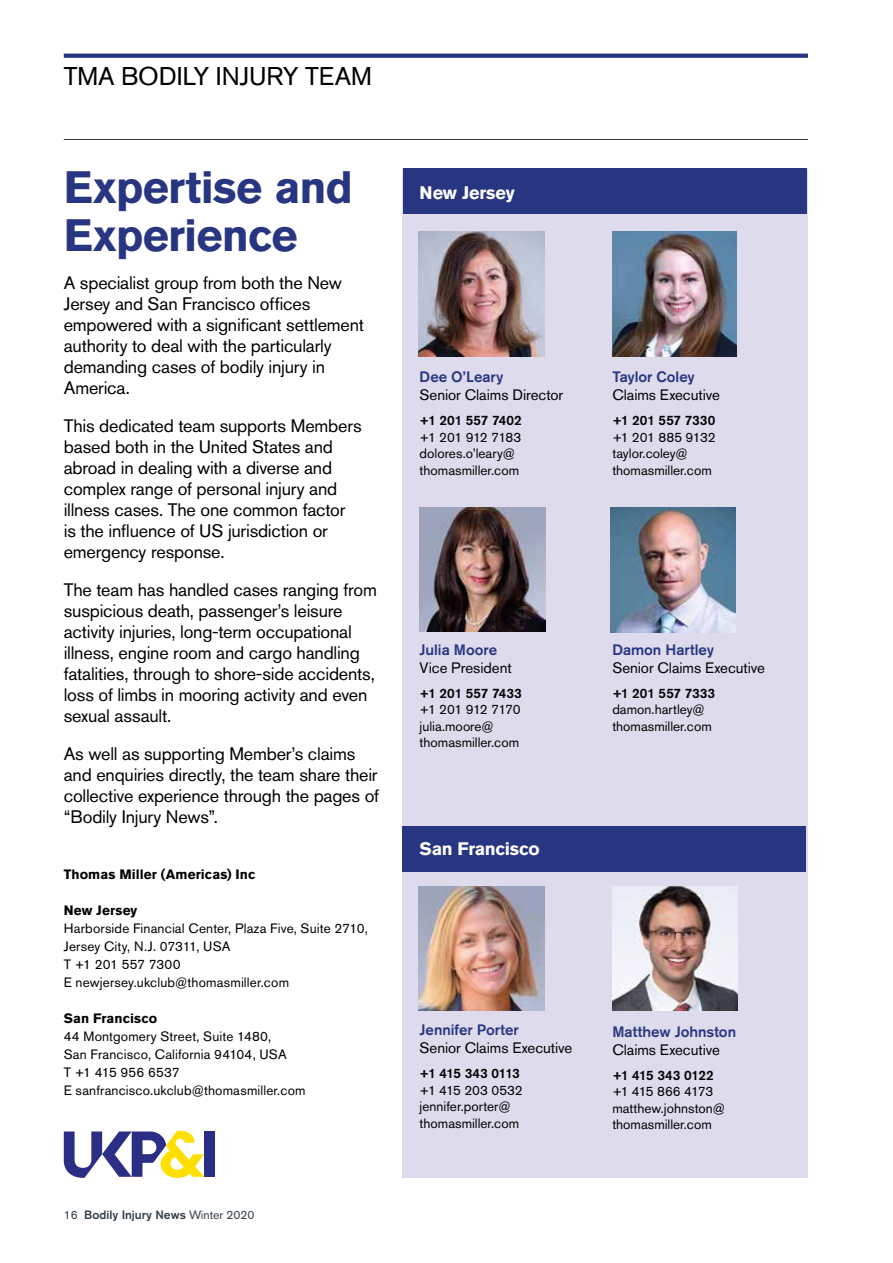
<style>
.page{position:relative;width:893px;height:1263px;background:#fff}
.page>*{position:absolute;margin:0;border:0;box-sizing:border-box;transform-origin:0 0}
.t1{font:700 45px/48px "Akzidenz Grotesk BE";letter-spacing:-.015em;color:#283580}
.t2{font:25.5px "Akzidenz Grotesk BE";letter-spacing:-.005em;color:#000}
.t3{font:18px/21px "Akzidenz Grotesk BE";letter-spacing:-.01em;color:#000}
.t4{font:700 18px "Akzidenz Grotesk BE";letter-spacing:-.015em;color:#fff}
.t5{font:15px "Akzidenz Grotesk BE";color:#000}
.t6{font:500 15px "Akzidenz Grotesk BE";color:#283580}
.t7{font:13.5px/16.5px "Akzidenz Grotesk BE";letter-spacing:.005em;color:#000}
.t8{font:500 13.5px "Akzidenz Grotesk BE";letter-spacing:-.005em;color:#000}
.t9{font:700 13.5px "Akzidenz Grotesk BE";letter-spacing:.01em;color:#000}
.t10{font:500 13.5px "Akzidenz Grotesk BE";letter-spacing:-.045em;color:#000}
.t11{font:500 12px "Akzidenz Grotesk BE";color:#313c46}
.s1{font-weight:400}
</style>
<div class="page">
<svg style="left:64px;top:54px;width:744px;height:4px;background:#303d85"></svg>
<hr style="left:64px;top:139px;width:744px;height:1px;background:#313c46">
<div style="left:402px;top:169px;width:406px;height:1009px;background:#dddbec"></div>
<div style="left:403px;top:169px;width:404px;height:45px;background:#283580"></div>
<div style="left:402px;top:826px;width:404px;height:45px;background:#283580"></div>
<div style="left:204px;top:1131px;width:11px;height:46px;background:#2c2d84"></div>
<svg style="left:64px;top:1131px;width:140px;height:47px"></svg>
<img style="left:418px;top:232px;width:127px;height:124px">
<img style="left:420px;top:507px;width:125px;height:125px">
<img style="left:611px;top:507px;width:125px;height:126px">
<img style="left:612px;top:232px;width:124px;height:124px">
<img style="left:419px;top:887px;width:125px;height:123px">
<img style="left:612px;top:887px;width:125px;height:123px">
<h2 class="t2" style="left:64px;top:61px;width:310px">TMA BODILY INJURY TEAM</h2>
<h1 class="t1" style="left:64px;top:163px;width:291px">Expertise and<br>Experience</h1>
<p class="t3" style="left:64px;top:272px;width:302px">A specialist group from both the New<br>Jersey and San Francisco offices empowered with a significant settlement authority to deal with the particularly demanding cases of bodily injury in<br>America.</p>
<p class="t3" style="left:64px;top:415px;width:299px">This dedicated team supports Members based both in the United States and abroad in dealing with a diverse and complex range of personal injury and illness cases. The one common factor is the influence of US jurisdiction or emergency response.</p>
<p class="t3" style="left:64px;top:579px;width:315px">The team has handled cases ranging from suspicious death, passenger’s leisure activity injuries, long-term occupational illness, engine room and cargo handling fatalities, through to shore-side accidents, loss of limbs in mooring activity and even sexual assault.</p>
<p class="t3" style="left:64px;top:743px;width:317px">As well as supporting Member’s claims and enquiries directly, the team share their collective experience through the pages of “Bodily Injury News”.</p>
<p class="t9" style="left:64px;top:866px;width:193px">Thomas Miller (Americas) Inc</p>
<p class="t9" style="left:64px;top:902px;width:75px">New Jersey</p>
<p class="t7" style="left:64px;top:919px;width:306px;line-height:18px">Harborside Financial Center, Plaza Five, Suite 2710, Jersey City, N.J. 07311, USA<br>T +1 201 557 7300<br>E newjersey.ukclub@thomasmiller.com</p>
<p class="t9" style="left:64px;top:1010px;width:95px">San Francisco</p>
<p class="t7" style="left:64px;top:1027px;width:243px;line-height:18px">44 Montgomery Street, Suite 1480,<br>San Francisco, California 94104, USA<br>T +1 415 956 6537<br>E sanfrancisco.ukclub@thomasmiller.com</p>
<p class="t11" style="left:64px;top:1207px;width:192px"><span class="s1">16</span> Bodily Injury News <span class="s1">Winter 2020</span></p>
<p class="t4" style="left:420px;top:182px;width:97px">New Jersey</p>
<p class="t6" style="left:420px;top:368px;width:85px">Dee O’Leary</p>
<p class="t5" style="left:420px;top:386px;width:145px">Senior Claims Director</p>
<p class="t8" style="left:420px;top:412px;width:104px">+1 201 557 7402</p>
<p class="t7" style="left:420px;top:428px;width:103px">+1 201 912 7183 dolores.o’leary@ thomasmiller.com</p>
<p class="t6" style="left:420px;top:640px;width:79px">Julia Moore</p>
<p class="t5" style="left:420px;top:658px;width:94px">Vice President</p>
<p class="t8" style="left:420px;top:685px;width:104px">+1 201 557 7433</p>
<p class="t7" style="left:420px;top:701px;width:102px">+1 201 912 7170 julia.moore@ thomasmiller.com</p>
<p class="t4" style="left:420px;top:838px;width:122px">San Francisco</p>
<p class="t6" style="left:420px;top:1021px;width:101px">Jennifer Porter</p>
<p class="t5" style="left:420px;top:1039px;width:154px">Senior Claims Executive</p>
<p class="t10" style="left:420px;top:1065px;width:102px">+1 415 343 0113</p>
<p class="t7" style="left:420px;top:1081px;width:105px">+1 415 203 0532 jennifer.porter@ thomasmiller.com</p>
<p class="t6" style="left:612px;top:368px;width:84px">Taylor Coley</p>
<p class="t5" style="left:612px;top:386px;width:109px">Claims Executive</p>
<p class="t8" style="left:612px;top:412px;width:105px">+1 201 557 7330</p>
<p class="t7" style="left:612px;top:428px;width:105px">+1 201 885 9132 taylor.coley@ thomasmiller.com</p>
<p class="t6" style="left:612px;top:640px;width:103px">Damon Hartley</p>
<p class="t5" style="left:612px;top:658px;width:154px">Senior Claims Executive</p>
<p class="t8" style="left:612px;top:685px;width:104px">+1 201 557 7333</p>
<p class="t7" style="left:612px;top:701px;width:101px">damon.hartley@ thomasmiller.com</p>
<p class="t6" style="left:612px;top:1022px;width:125px">Matthew Johnston</p>
<p class="t5" style="left:612px;top:1040px;width:109px">Claims Executive</p>
<p class="t8" style="left:612px;top:1067px;width:103px">+1 415 343 0122</p>
<p class="t7" style="left:612px;top:1083px;width:114px">+1 415 866 4173 matthew.johnston@ thomasmiller.com</p>
</div>
